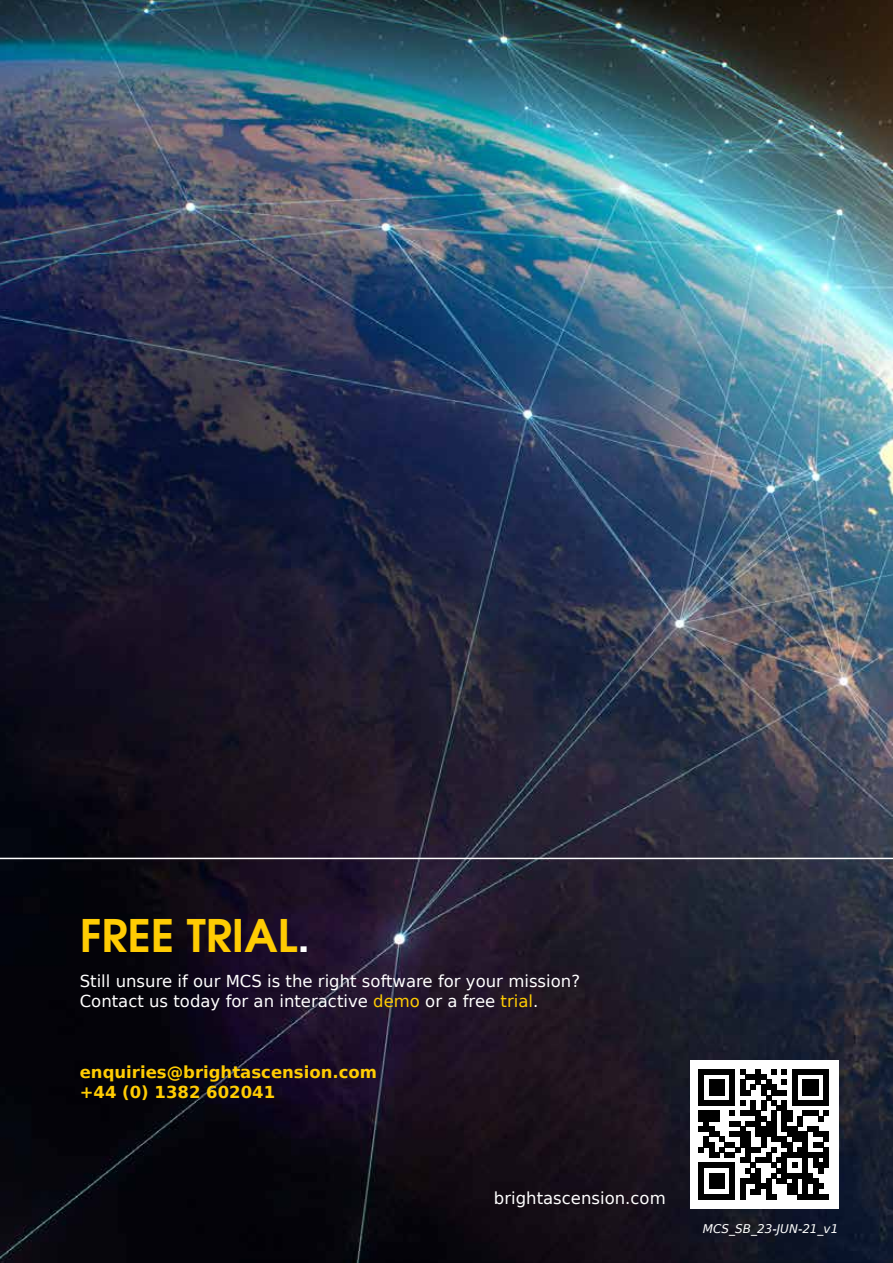
<style>
.page{position:relative;width:893px;height:1263px;background:#fff}
.page>*{position:absolute;margin:0;border:0;box-sizing:border-box;transform-origin:0 0}
.t1{font:600 45px "URW Gothic L";color:#ffcc03}
.t2{font:16.5px/19.8px "DejaVu Sans";color:#fff}
.t3{font:700 16.5px/19.8px "DejaVu Sans";color:#ffcc03}
.t4{font:italic 12px "DejaVu Sans";color:#fff}
.s1{color:#fff}
.s2{color:#ffcc03}
</style>
<div class="page">
<img style="left:0;top:0;width:893px;height:1263px">
<div style="left:690px;top:1060px;width:148px;height:149px;background:#fff"></div>
<svg style="left:699px;top:1069px;width:130px;height:130px"></svg>
<hr style="left:0;top:858px;width:893px;height:1px;background:#fff">
<h1 class="t1" style="left:80px;top:905px;width:232px">FREE TRIAL<span class="s1">.</span></h1>
<p class="t2" style="left:80px;top:971px;width:502px">Still unsure if our MCS is the right software for your mission?<br>Contact us today for an interactive <span class="s2">demo</span> or a free <span class="s2">trial</span>.</p>
<p class="t3" style="left:80px;top:1062px;width:299px">enquiries@brightascension.com +44 (0) 1382 602041</p>
<p class="t2" style="left:494px;top:1187px;width:173px">brightascension.com</p>
<p class="t4" style="left:703px;top:1220px;width:137px">MCS_SB_23-JUN-21_v1</p>
</div>
